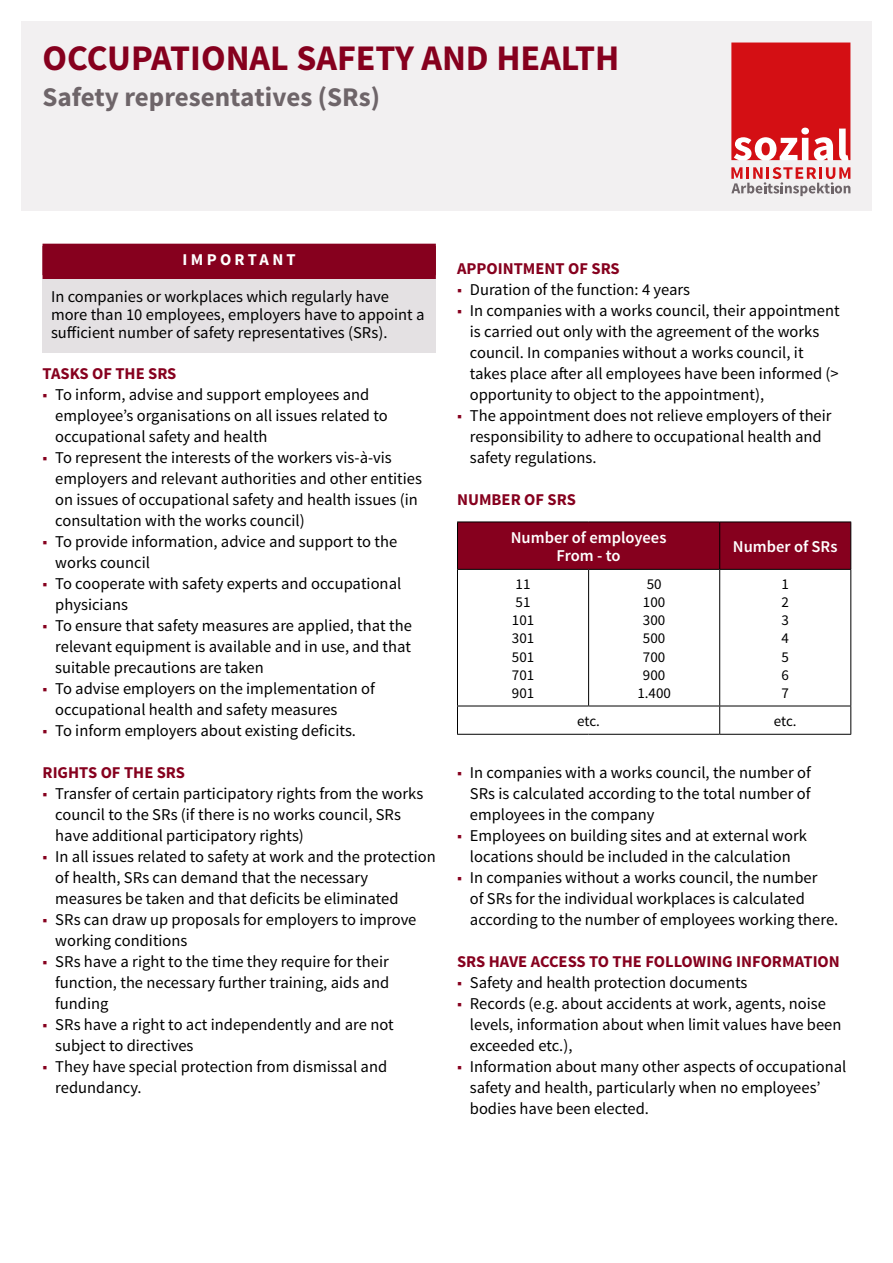
<style>
.page{position:relative;width:893px;height:1263px;background:#fff}
.page>*{position:absolute;margin:0;border:0;box-sizing:border-box;transform-origin:0 0}
.Titel{font:700 36px "Source Sans Pro";color:#86001e}
.Zusatztitel{font:700 27px "Source Sans Pro";color:#6e6569}
.Text_Box_Kopie{font:16.5px/21px "Source Sans Pro";color:#000}
.Überschrift{font:700 16.5px "Source Sans Pro";color:#86001e}
.Tabellen_Überschrift{font:600 16.5px "Source Sans Pro";color:#fff}
.Wichtig-Box-Absatzli{font:700 16.5px "Source Sans Pro";letter-spacing:.2em;color:#fff}
.Tabellen_Text{font:15px "Source Sans Pro";color:#000}
.s1{color:#86001e}
</style>
<div class="page">
<div style="left:21px;top:21px;width:851px;height:190px;background:#f2f0f1"></div>
<svg style="left:731px;top:43px;width:119px;height:117px;background:#d82a2e"></svg>
<svg style="left:731px;top:167px;width:119px;height:29px"></svg>
<div style="left:43px;top:246px;width:393px;height:36px;background:#86001e"></div>
<div style="left:43px;top:244px;width:393px;height:31px;background:#86001e"></div>
<div style="left:43px;top:279px;width:393px;height:74px;background:#e4e1e3"></div>
<div style="left:458px;top:523px;width:392px;height:46px;background:#86001e"></div>
<hr style="left:719px;top:522px;width:1px;height:47px;background:#000">
<hr style="left:457px;top:522px;width:132px;height:1px;background:#000">
<hr style="left:457px;top:522px;width:1px;height:47px;background:#000">
<hr style="left:589px;top:522px;width:131px;height:1px;background:#000">
<hr style="left:720px;top:522px;width:131px;height:1px;background:#000">
<hr style="left:850px;top:522px;width:1px;height:47px;background:#000">
<hr style="left:457px;top:569px;width:132px;height:1px;background:#000">
<hr style="left:589px;top:569px;width:131px;height:1px;background:#000">
<hr style="left:720px;top:569px;width:131px;height:1px;background:#000">
<hr style="left:457px;top:570px;width:1px;height:136px;background:#000">
<hr style="left:588px;top:570px;width:1px;height:136px;background:#000">
<hr style="left:719px;top:570px;width:1px;height:136px;background:#000">
<hr style="left:850px;top:570px;width:1px;height:136px;background:#000">
<hr style="left:457px;top:706px;width:132px;height:1px;background:#000">
<svg style="left:457px;top:706px;width:1px;height:28px"></svg>
<hr style="left:589px;top:706px;width:131px;height:1px;background:#000">
<hr style="left:720px;top:706px;width:131px;height:1px;background:#000">
<svg style="left:719px;top:706px;width:1px;height:28px"></svg>
<svg style="left:850px;top:706px;width:1px;height:28px"></svg>
<hr style="left:457px;top:734px;width:132px;height:1px;background:#000">
<hr style="left:589px;top:734px;width:131px;height:1px;background:#000">
<hr style="left:720px;top:734px;width:131px;height:1px;background:#000">
<h1 class="Titel" style="left:43px;top:34px;width:579px">OCCUPATIONAL SAFETY AND HEALTH</h1>
<h2 class="Zusatztitel" style="left:43px;top:79px;width:339px">Safety representatives (SRs)</h2>
<p class="Wichtig-Box-Absatzli" style="left:183px;top:249px;width:115px">IMPORTANT</p>
<p class="Text_Box_Kopie" style="left:51px;top:287px;width:375px;line-height:18px">In companies or workplaces which regularly have more than 10 employees, employers have to appoint a sufficient number of safety representatives (SRs).</p>
<h3 class="Überschrift" style="left:43px;top:362px;width:135px">TASKS OF THE SRS</h3>
<p class="Text_Box_Kopie" style="left:55px;top:384px;width:334px;text-indent:-13px"><span class="s1">■</span> To inform, advise and support employees and employee’s organisations on all issues related to occupational safety and health</p>
<p class="Text_Box_Kopie" style="left:55px;top:447px;width:368px;text-indent:-13px"><span class="s1">■</span> To represent the interests of the workers vis-à-vis employers and relevant authorities and other entities on issues of occupational safety and health issues (in consultation with the works council)</p>
<p class="Text_Box_Kopie" style="left:55px;top:531px;width:343px;text-indent:-13px"><span class="s1">■</span> To provide information, advice and support to the works council</p>
<p class="Text_Box_Kopie" style="left:55px;top:573px;width:348px;text-indent:-13px"><span class="s1">■</span> To cooperate with safety experts and occupational physicians</p>
<p class="Text_Box_Kopie" style="left:55px;top:615px;width:358px;text-align:justify;text-indent:-13px"><span class="s1">■</span> To ensure that safety measures are applied, that the relevant equipment is available and in use, and that suitable precautions are taken</p>
<p class="Text_Box_Kopie" style="left:55px;top:678px;width:321px;text-indent:-13px"><span class="s1">■</span> To advise employers on the implementation of occupational health and safety measures</p>
<p class="Text_Box_Kopie" style="left:43px;top:720px;width:315px"><span class="s1">■</span> To inform employers about existing deficits.</p>
<h3 class="Überschrift" style="left:43px;top:761px;width:144px">RIGHTS OF THE SRS</h3>
<p class="Text_Box_Kopie" style="left:55px;top:783px;width:369px;text-indent:-13px"><span class="s1">■</span> Transfer of certain participatory rights from the works council to the SRs (if there is no works council, SRs have additional participatory rights)</p>
<p class="Text_Box_Kopie" style="left:55px;top:846px;width:382px;text-indent:-13px"><span class="s1">■</span> In all issues related to safety at work and the protection of health, SRs can demand that the necessary measures be taken and that deficits be eliminated</p>
<p class="Text_Box_Kopie" style="left:55px;top:909px;width:363px;text-indent:-13px"><span class="s1">■</span> SRs can draw up proposals for employers to improve working conditions</p>
<p class="Text_Box_Kopie" style="left:55px;top:951px;width:336px;text-align:justify;text-indent:-13px"><span class="s1">■</span> SRs have a right to the time they require for their function, the necessary further training, aids and funding</p>
<p class="Text_Box_Kopie" style="left:55px;top:1014px;width:340px;text-indent:-13px"><span class="s1">■</span> SRs have a right to act independently and are not subject to directives</p>
<p class="Text_Box_Kopie" style="left:55px;top:1056px;width:333px;text-indent:-13px"><span class="s1">■</span> They have special protection from dismissal and redundancy.</p>
<h3 class="Überschrift" style="left:457px;top:257px;width:164px">APPOINTMENT OF SRS</h3>
<p class="Text_Box_Kopie" style="left:457px;top:279px;width:234px"><span class="s1">■</span> Duration of the function: 4 years</p>
<p class="Text_Box_Kopie" style="left:470px;top:300px;width:371px;text-indent:-13px"><span class="s1">■</span> In companies with a works council, their appointment is carried out only with the agreement of the works council. In companies without a works council, it takes place after all employees have been informed (&gt; opportunity to object to the appointment),</p>
<p class="Text_Box_Kopie" style="left:470px;top:405px;width:363px;text-indent:-13px"><span class="s1">■</span> The appointment does not relieve employers of their responsibility to adhere to occupational health and safety regulations.</p>
<h3 class="Überschrift" style="left:457px;top:488px;width:120px">NUMBER OF SRS</h3>
<h3 class="Tabellen_Überschrift" style="left:511px;top:527px;width:157px">Number of employees</h3>
<h3 class="Tabellen_Überschrift" style="left:557px;top:545px;width:65px">From - to</h3>
<h3 class="Tabellen_Überschrift" style="left:733px;top:536px;width:106px">Number of SRs</h3>
<p class="Tabellen_Text" style="left:516px;top:575px;width:16px">11</p>
<p class="Tabellen_Text" style="left:516px;top:593px;width:16px">51</p>
<p class="Tabellen_Text" style="left:512px;top:611px;width:24px">101</p>
<p class="Tabellen_Text" style="left:512px;top:629px;width:24px">301</p>
<p class="Tabellen_Text" style="left:512px;top:647px;width:24px">501</p>
<p class="Tabellen_Text" style="left:512px;top:665px;width:24px">701</p>
<p class="Tabellen_Text" style="left:512px;top:683px;width:24px">901</p>
<p class="Tabellen_Text" style="left:647px;top:575px;width:16px">50</p>
<p class="Tabellen_Text" style="left:643px;top:593px;width:24px">100</p>
<p class="Tabellen_Text" style="left:643px;top:611px;width:24px">300</p>
<p class="Tabellen_Text" style="left:643px;top:629px;width:24px">500</p>
<p class="Tabellen_Text" style="left:643px;top:647px;width:24px">700</p>
<p class="Tabellen_Text" style="left:643px;top:665px;width:24px">900</p>
<p class="Tabellen_Text" style="left:637px;top:683px;width:35px">1.400</p>
<p class="Tabellen_Text" style="left:781px;top:575px;width:9px">1</p>
<p class="Tabellen_Text" style="left:781px;top:593px;width:9px">2</p>
<p class="Tabellen_Text" style="left:781px;top:611px;width:9px">3</p>
<p class="Tabellen_Text" style="left:781px;top:629px;width:9px">4</p>
<p class="Tabellen_Text" style="left:781px;top:647px;width:9px">5</p>
<p class="Tabellen_Text" style="left:781px;top:665px;width:9px">6</p>
<p class="Tabellen_Text" style="left:781px;top:683px;width:9px">7</p>
<p class="Tabellen_Text" style="left:577px;top:711px;width:24px">etc.</p>
<p class="Tabellen_Text" style="left:774px;top:711px;width:24px">etc.</p>
<p class="Text_Box_Kopie" style="left:470px;top:762px;width:343px;text-align:justify;text-indent:-13px"><span class="s1">■</span> In companies with a works council, the number of SRs is calculated according to the total number of employees in the company</p>
<p class="Text_Box_Kopie" style="left:457px;top:825px;width:351px;text-align:center"><span class="s1">■</span> Employees on building sites and at external work locations should be included in the calculation</p>
<p class="Text_Box_Kopie" style="left:470px;top:867px;width:370px;text-indent:-13px"><span class="s1">■</span> In companies without a works council, the number<br>of SRs for the individual workplaces is calculated according to the number of employees working there.</p>
<h3 class="Überschrift" style="left:457px;top:950px;width:384px">SRS HAVE ACCESS TO THE FOLLOWING INFORMATION</h3>
<p class="Text_Box_Kopie" style="left:457px;top:972px;width:292px"><span class="s1">■</span> Safety and health protection documents</p>
<p class="Text_Box_Kopie" style="left:470px;top:993px;width:373px;text-indent:-13px"><span class="s1">■</span> Records (e.g. about accidents at work, agents, noise levels, information about when limit values have been exceeded etc.),</p>
<p class="Text_Box_Kopie" style="left:470px;top:1056px;width:378px;text-indent:-13px"><span class="s1">■</span> Information about many other aspects of occupational safety and health, particularly when no employees’ bodies have been elected.</p>
</div>
